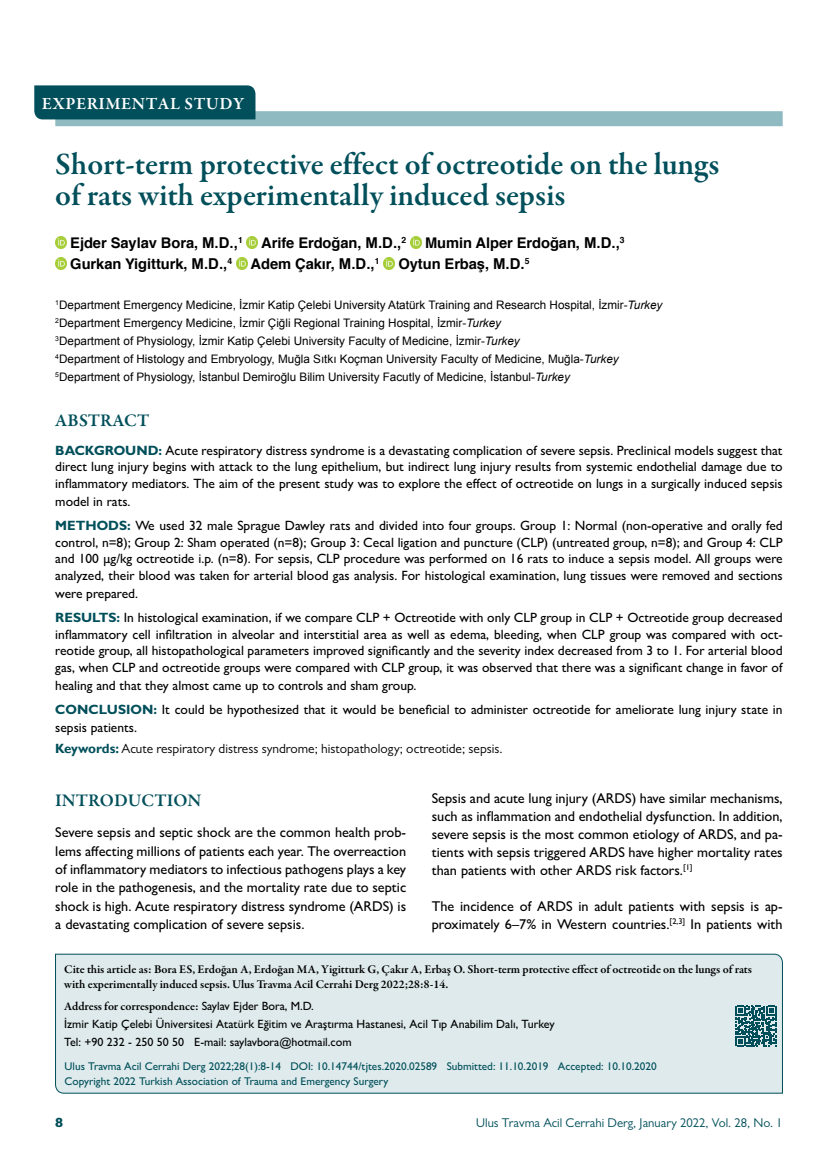
<style>
.page{position:relative;width:838px;height:1170px;background:#fff}
.page>*{position:absolute;margin:0;border:0;box-sizing:border-box;transform-origin:0 0}
.t1{font:600 31.5px/31.5px "Garamond Premr Pro";letter-spacing:-.005em;color:#004f5a}
.t2{font:600 18px "Garamond Premr Pro";letter-spacing:.005em;color:#004f5a}
.t3{font:600 17.25px "Garamond Premr Pro";letter-spacing:.03em;color:#fff}
.t4{font:700 14.7px "Helvetica";letter-spacing:-.005em;color:#000}
.t5{font:500 14.25px/18px "Gill Sans MT Pro";color:#000;text-align:justify}
.t6{font:500 13.5px/16.5px "Gill Sans MT Pro";color:#000;text-align:justify}
.t7{font:800 13.5px "Gill Sans MT Pro";color:#004f5a}
.t8{font:13.35px "Gill Sans MT Pro";color:#000}
.t9{font:12.75px "Gill Sans MT Pro";color:#004f5a}
.t10{font:600 12px/15px "Garamond Premr Pro";letter-spacing:-.005em;color:#000}
.t11{font:500 12px/18px "Gill Sans MT Pro";color:#000}
.t12{font:11.7px/18px "Arial";color:#000}
.t13{font:500 11.25px/15px "Gill Sans MT Pro";color:#004f5a}
.s1{font-family:"Arial";font-size:15px}
.s2{font-style:italic}
.s3{font-weight:700;color:#004f5a}
.s4{font-family:"Gill Sans";font-weight:700;color:#004f5a}
.s5{font-family:"Gill Sans MT Pro";font-weight:500}
</style>
<div class="page">
<div style="left:55px;top:111px;width:727px;height:15px;background:#90bac2"></div>
<svg style="left:55px;top:237px;width:11px;height:11px"></svg>
<svg style="left:247px;top:237px;width:11px;height:11px"></svg>
<svg style="left:410px;top:237px;width:11px;height:11px"></svg>
<svg style="left:55px;top:258px;width:11px;height:11px"></svg>
<svg style="left:236px;top:258px;width:11px;height:11px"></svg>
<svg style="left:383px;top:258px;width:11px;height:11px"></svg>
<div style="left:34px;top:85px;width:221px;height:34px;background:#004f5a"></div>
<div style="left:55px;top:953px;width:728px;height:140px;background:#deeaec"></div>
<svg style="left:735px;top:1005px;width:41px;height:41px;background:#447f87"></svg>
<p class="t3" style="left:42px;top:93px;width:204px">EXPERIMENTAL STUDY</p>
<h1 class="t1" style="left:55px;top:149px;width:665px">Short-term protective effect of octreotide on the lungs of rats with experimentally induced sepsis</h1>
<p class="t4" style="left:70px;top:231px;width:174px">Ejder Saylav Bora, <span class="s1">M.D.,</span><sup>1</sup></p>
<p class="t4" style="left:261px;top:231px;width:146px">Arife Erdoğan, <span class="s1">M.D.,</span><sup>2</sup></p>
<p class="t4" style="left:425px;top:231px;width:201px">Mumin Alper Erdoğan, <span class="s1">M.D.,</span><sup>3</sup></p>
<p class="t4" style="left:70px;top:252px;width:163px">Gurkan Yigitturk, <span class="s1">M.D.,</span><sup>4</sup></p>
<p class="t4" style="left:251px;top:252px;width:130px">Adem Çakır, <span class="s1">M.D.,</span><sup>1</sup></p>
<p class="t4" style="left:398px;top:252px;width:133px">Oytun Erbaş, <span class="s1">M.D.</span><sup>5</sup></p>
<p class="t12" style="left:55px;top:296px;width:608px"><sup>1</sup>Department Emergency Medicine, İzmir Katip Çelebi University Atatürk Training and Research Hospital, İzmir-<span class="s2">Turkey </span><sup>2</sup>Department Emergency Medicine, İzmir Çiğli Regional Training Hospital, İzmir-<span class="s2">Turkey<br></span><sup>3</sup>Department of Physiology, İzmir Katip Çelebi University Faculty of Medicine, İzmir-<span class="s2">Turkey<br></span><sup>4</sup>Department of Histology and Embryology, Muğla Sıtkı Koçman University Faculty of Medicine, Muğla-<span class="s2">Turkey </span><sup>5</sup>Department of Physiology, İstanbul Demiroğlu Bilim University Facutly of Medicine, İstanbul-<span class="s2">Turkey</span></p>
<h2 class="t2" style="left:55px;top:409px;width:95px">ABSTRACT</h2>
<p class="t6" style="left:55px;top:442px;width:729px"><span class="s3">BACKGROUND:</span> Acute respiratory distress syndrome is a devastating complication of severe sepsis. Preclinical models suggest that direct lung injury begins with attack to the lung epithelium, but indirect lung injury results from systemic endothelial damage due to inflammatory mediators. The aim of the present study was to explore the effect of octreotide on lungs in a surgically induced sepsis</p>
<p class="t6" style="left:55px;top:489px;width:729px;line-height:24.5px">model in rats.<br><span class="s3">METHODS:</span> We used 32 male Sprague Dawley rats and divided into four groups. Group 1: Normal (non-operative and orally fed</p>
<p class="t6" style="left:55px;top:534px;width:729px">control, n=8); Group 2: Sham operated (n=8); Group 3: Cecal ligation and puncture (CLP) (untreated group, n=8); and Group 4: CLP and 100 µg/kg octreotide i.p. (n=8). For sepsis, CLP procedure was performed on 16 rats to induce a sepsis model. All groups were analyzed, their blood was taken for arterial blood gas analysis. For histological examination, lung tissues were removed and sections</p>
<p class="t6" style="left:55px;top:581px;width:729px;line-height:24.5px">were prepared.<br><span class="s3">RESULTS:</span> In histological examination, if we compare CLP + Octreotide with only CLP group in CLP + Octreotide group decreased</p>
<p class="t6" style="left:55px;top:625px;width:729px">inflammatory cell infiltration in alveolar and interstitial area as well as edema, bleeding, when CLP group was compared with oct&shy;reotide group, all histopathological parameters improved significantly and the severity index decreased from 3 to 1. For arterial blood gas, when CLP and octreotide groups were compared with CLP group, it was observed that there was a significant change in favor of</p>
<p class="t6" style="left:55px;top:672px;width:729px;line-height:24.5px">healing and that they almost came up to controls and sham group.<br><span class="s3">CONCLUSION:</span> It could be hypothesized that it would be beneficial to administer octreotide for ameliorate lung injury state in</p>
<p class="t6" style="left:55px;top:718px;width:83px">sepsis patients.</p>
<p class="t8" style="left:55px;top:740px;width:449px"><span class="s4">Keywords:</span> Acute respiratory distress syndrome; histopathology; octreotide; sepsis.</p>
<p class="t5" style="left:432px;top:788px;width:352px">Sepsis and acute lung injury (ARDS) have similar mechanisms, such as inflammation and endothelial dysfunction. In addition, severe sepsis is the most common etiology of ARDS, and pa&shy;tients with sepsis triggered ARDS have higher mortality rates than patients with other ARDS risk factors.<sup>[1]</sup></p>
<p class="t5" style="left:432px;top:896px;width:352px">The incidence of ARDS in adult patients with sepsis is ap&shy;proximately 6–7% in Western countries.<sup>[2,3]</sup> In patients with</p>
<h2 class="t2" style="left:55px;top:789px;width:148px">INTRODUCTION</h2>
<p class="t5" style="left:55px;top:823px;width:352px">Severe sepsis and septic shock are the common health prob&shy;lems affecting millions of patients each year. The overreaction of inflammatory mediators to infectious pathogens plays a key role in the pathogenesis, and the mortality rate due to septic shock is high. Acute respiratory distress syndrome (ARDS) is a devastating complication of severe sepsis.</p>
<p class="t10" style="left:64px;top:962px;width:689px">Cite this article as: Bora ES, Erdoğan A, Erdoğan MA, Yigitturk G, Çakır A, Erbaş O. Short-term protective effect of octreotide on the lungs of rats with experimentally induced sepsis. Ulus Travma Acil Cerrahi Derg 2022;28:8-14.</p>
<p class="t10" style="left:64px;top:999px;width:251px">Address for correspondence: <span class="s5">Saylav Ejder Bora, M.D.</span></p>
<p class="t11" style="left:64px;top:1015px;width:492px">İzmir Katip Çelebi Üniversitesi Atatürk Eğitim ve Araştırma Hastanesi, Acil Tıp Anabilim Dalı, Turkey<br>Tel: +90 232 - 250 50 50 E-mail: saylavbora@hotmail.com</p>
<p class="t13" style="left:65px;top:1058px;width:593px">Ulus Travma Acil Cerrahi Derg 2022;28(1):8-14 DOI: 10.14744/tjtes.2020.02589 Submitted: 11.10.2019 Accepted: 10.10.2020<br>Copyright 2022 Turkish Association of Trauma and Emergency Surgery</p>
<p class="t7" style="left:55px;top:1114px;width:10px">8</p>
<p class="t9" style="left:476px;top:1115px;width:308px">Ulus Travma Acil Cerrahi Derg, January 2022, Vol. 28, No. 1</p>
</div>
